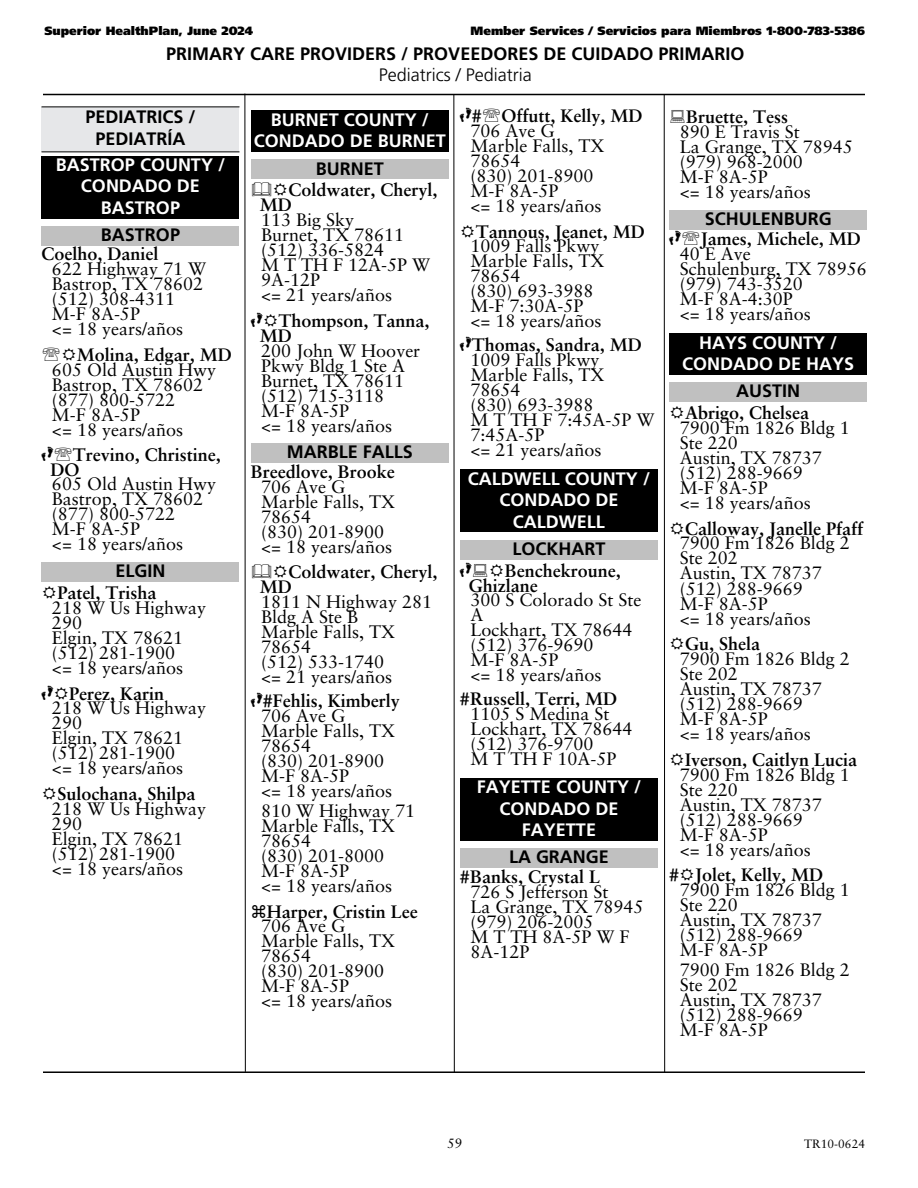
<style>
.page{position:relative;width:918px;height:1188px;background:#fff}
.page>*{position:absolute;margin:0;border:0;box-sizing:border-box;transform-origin:0 0}
.t1{font:18px/15px "Sabon LT Std";color:#000}
.t2{font:700 18px/15px "Sabon LT Std";color:#000}
.t3{font:700 18px/21.6px "Frutiger LT Std";color:#fff;text-align:center}
.t4{font:700 18px/21.6px "Frutiger LT Std";color:#000;text-align:center}
.t5{font:300 18px "Frutiger LT Std";color:#000}
.t6{font:700 18px "Feet";color:#000}
.t7{font:13.5px "Sabon LT Std";color:#000}
.t8{font:900 12px "Frutiger LT Std";color:#000}
.t9{font:12px "Sabon LT Std";color:#000}
.s1{font-family:"Feet"}
.s2{font-family:"Feet";font-weight:700}
.s3{font-weight:700}
</style>
<div class="page">
<div style="left:41px;top:107px;width:198px;height:45px;background:#e6e7e9"></div>
<hr style="left:41px;top:106px;width:198px;height:1px;background:#000">
<hr style="left:41px;top:151px;width:198px;height:1px;background:#000">
<div style="left:41px;top:156px;width:198px;height:62px;background:#000"></div>
<div style="left:41px;top:226px;width:198px;height:20px;background:#c0c0c0"></div>
<div style="left:41px;top:562px;width:198px;height:20px;background:#c0c0c0"></div>
<div style="left:251px;top:111px;width:198px;height:41px;background:#000"></div>
<div style="left:251px;top:160px;width:198px;height:19px;background:#c0c0c0"></div>
<div style="left:251px;top:444px;width:198px;height:19px;background:#c0c0c0"></div>
<div style="left:460px;top:469px;width:198px;height:63px;background:#000"></div>
<div style="left:460px;top:540px;width:198px;height:19px;background:#c0c0c0"></div>
<div style="left:460px;top:778px;width:198px;height:63px;background:#000"></div>
<div style="left:460px;top:849px;width:198px;height:19px;background:#c0c0c0"></div>
<div style="left:669px;top:210px;width:198px;height:19px;background:#c0c0c0"></div>
<div style="left:669px;top:334px;width:198px;height:41px;background:#000"></div>
<div style="left:669px;top:383px;width:198px;height:19px;background:#c0c0c0"></div>
<hr style="left:43px;top:94px;width:822px;height:1px;background:#000">
<hr style="left:43px;top:1071px;width:822px;height:2px;background:#000">
<svg style="left:244px;top:93px;width:2px;height:979px;background:#7e7e7e"></svg>
<svg style="left:453px;top:95px;width:2px;height:977px;background:#7e7e7e"></svg>
<svg style="left:663px;top:93px;width:36px;height:979px"></svg>
<p class="t8" style="left:44px;top:26px;width:210px">Superior HealthPlan, June 2024</p>
<p class="t8" style="left:471px;top:26px;width:396px">Member Services / Servicios para Miembros 1-800-783-5386</p>
<p class="t4" style="left:166px;top:45px;width:580px">PRIMARY CARE PROVIDERS / PROVEEDORES DE CUIDADO PRIMARIO</p>
<p class="t5" style="left:379px;top:68px;width:154px">Pediatrics / Pediatria</p>
<p class="t4" style="left:85px;top:108px;width:112px">PEDIATRICS /<br>PEDIATRÍA</p>
<p class="t3" style="left:56px;top:156px;width:171px">BASTROP COUNTY /<br>CONDADO DE<br>BASTROP</p>
<p class="t4" style="left:101px;top:226px;width:81px">BASTROP</p>
<p class="t2" style="left:41px;top:249px;width:119px">Coelho, Daniel</p>
<p class="t1" style="left:52px;top:263px;width:156px">622 Highway 71 W<br>Bastrop, TX 78602 (512) 308-4311<br>M-F 8A-5P<br>&lt;= 18 years/años</p>
<p class="t2" style="left:77px;top:349px;width:157px">Molina, Edgar, MD</p>
<p class="t1" style="left:52px;top:364px;width:166px">605 Old Austin Hwy<br>Bastrop, TX 78602 (877) 800-5722<br>M-F 8A-5P<br>&lt;= 18 years/años</p>
<p class="t2" style="left:50px;top:449px;width:172px;text-indent:-9px"><span class="s1">F</span> Trevino, Christine,<br>DO</p>
<p class="t1" style="left:52px;top:478px;width:166px">605 Old Austin Hwy<br>Bastrop, TX 78602 (877) 800-5722<br>M-F 8A-5P<br>&lt;= 18 years/años</p>
<p class="t4" style="left:115px;top:562px;width:52px">ELGIN</p>
<p class="t2" style="left:57px;top:587px;width:101px">Patel, Trisha</p>
<p class="t1" style="left:52px;top:602px;width:156px">218 W Us Highway<br>290<br>Elgin, TX 78621 (512) 281-1900<br>&lt;= 18 years/años</p>
<p class="t1" style="left:52px;top:688px;width:156px;text-indent:-10px"><span class="s2">F</span> <span class="s3">Perez, Karin<br></span>218 W Us Highway<br>290<br>Elgin, TX 78621 (512) 281-1900<br>&lt;= 18 years/años</p>
<p class="t2" style="left:57px;top:788px;width:140px">Sulochana, Shilpa</p>
<p class="t1" style="left:52px;top:803px;width:156px">218 W Us Highway<br>290<br>Elgin, TX 78621 (512) 281-1900<br>&lt;= 18 years/años</p>
<p class="t3" style="left:254px;top:111px;width:194px">BURNET COUNTY /<br>CONDADO DE BURNET</p>
<p class="t4" style="left:316px;top:159px;width:70px">BURNET</p>
<p class="t2" style="left:260px;top:184px;width:179px;text-indent:29px">Coldwater, Cheryl,<br>MD</p>
<p class="t1" style="left:261px;top:214px;width:171px">113 Big Sky<br>Burnet, TX 78611 (512) 336-5824<br>M T TH F 12A-5P W<br>9A-12P<br>&lt;= 21 years/años</p>
<p class="t2" style="left:260px;top:315px;width:171px;text-indent:-9px"><span class="s1">F</span> Thompson, Tanna,<br>MD</p>
<p class="t1" style="left:261px;top:345px;width:161px">200 John W Hoover<br>Pkwy Bldg 1 Ste A<br>Burnet, TX 78611 (512) 715-3118<br>M-F 8A-5P<br>&lt;= 18 years/años</p>
<p class="t4" style="left:287px;top:443px;width:127px">MARBLE FALLS</p>
<p class="t2" style="left:251px;top:466px;width:146px">Breedlove, Brooke</p>
<p class="t1" style="left:261px;top:481px;width:136px">706 Ave G<br>Marble Falls, TX<br>78654<br>(830) 201-8900 &lt;= 18 years/años</p>
<p class="t2" style="left:260px;top:566px;width:179px;text-indent:29px">Coldwater, Cheryl,<br>MD</p>
<p class="t1" style="left:261px;top:596px;width:173px">1811 N Highway 281<br>Bldg A Ste B<br>Marble Falls, TX<br>78654<br>(512) 533-1740<br>&lt;= 21 years/años</p>
<p class="t1" style="left:261px;top:695px;width:140px;text-indent:-10px"><span class="s2">F</span><span class="s3">#Fehlis, Kimberly<br></span>706 Ave G<br>Marble Falls, TX<br>78654<br>(830) 201-8900<br>M-F 8A-5P<br>&lt;= 18 years/años</p>
<p class="t1" style="left:261px;top:805px;width:156px">810 W Highway 71<br>Marble Falls, TX<br>78654<br>(830) 201-8000<br>M-F 8A-5P<br>&lt;= 18 years/años</p>
<p class="t2" style="left:267px;top:906px;width:153px">Harper, Cristin Lee</p>
<p class="t1" style="left:261px;top:920px;width:136px">706 Ave G<br>Marble Falls, TX<br>78654<br>(830) 201-8900<br>M-F 8A-5P<br>&lt;= 18 years/años</p>
<p class="t1" style="left:470px;top:110px;width:173px;text-indent:-10px"><span class="s2">F</span><span class="s3"># Offutt, Kelly, MD<br></span>706 Ave G<br>Marble Falls, TX<br>78654<br>(830) 201-8900<br>M-F 8A-5P<br>&lt;= 18 years/años</p>
<p class="t2" style="left:476px;top:226px;width:171px">Tannous, Jeanet, MD</p>
<p class="t1" style="left:470px;top:240px;width:136px">1009 Falls Pkwy<br>Marble Falls, TX<br>78654<br>(830) 693-3988<br>M-F 7:30A-5P &lt;= 18 years/años</p>
<p class="t1" style="left:470px;top:339px;width:186px;text-indent:-10px"><span class="s2">F</span><span class="s3">Thomas, Sandra, MD<br></span>1009 Falls Pkwy<br>Marble Falls, TX<br>78654<br>(830) 693-3988<br>M T TH F 7:45A-5P W<br>7:45A-5P<br>&lt;= 21 years/años</p>
<p class="t3" style="left:468px;top:470px;width:184px">CALDWELL COUNTY /<br>CONDADO DE<br>CALDWELL</p>
<p class="t4" style="left:512px;top:540px;width:95px">LOCKHART</p>
<p class="t6" style="left:460px;top:560px;width:13px">F</p>
<p class="t2" style="left:469px;top:565px;width:153px;text-indent:36px">Benchekroune,<br>Ghizlane</p>
<p class="t1" style="left:470px;top:594px;width:173px">300 S Colorado St Ste<br>A<br>Lockhart, TX 78644 (512) 376-9690<br>M-F 8A-5P<br>&lt;= 18 years/años</p>
<p class="t2" style="left:460px;top:693px;width:159px">#Russell, Terri, MD</p>
<p class="t1" style="left:470px;top:708px;width:164px">1105 S Medina St<br>Lockhart, TX 78644 (512) 376-9700<br>M T TH F 10A-5P</p>
<p class="t3" style="left:477px;top:778px;width:166px">FAYETTE COUNTY /<br>CONDADO DE<br>FAYETTE</p>
<p class="t4" style="left:509px;top:848px;width:101px">LA GRANGE</p>
<p class="t2" style="left:460px;top:871px;width:142px">#Banks, Crystal L</p>
<p class="t1" style="left:470px;top:886px;width:175px">726 S Jefferson St<br>La Grange, TX 78945 (979) 206-2005<br>M T TH 8A-5P W F<br>8A-12P</p>
<p class="t2" style="left:686px;top:111px;width:103px">Bruette, Tess</p>
<p class="t1" style="left:680px;top:126px;width:175px">890 E Travis St<br>La Grange, TX 78945 (979) 968-2000<br>M-F 8A-5P<br>&lt;= 18 years/años</p>
<p class="t4" style="left:705px;top:210px;width:128px">SCHULENBURG</p>
<p class="t1" style="left:680px;top:233px;width:189px;text-indent:-10px"><span class="s2">F</span> <span class="s3">James, Michele, MD<br></span>40 E Ave<br>Schulenburg, TX 78956 (979) 743-3520<br>M-F 8A-4:30P<br>&lt;= 18 years/años</p>
<p class="t3" style="left:682px;top:334px;width:174px">HAYS COUNTY /<br>CONDADO DE HAYS</p>
<p class="t4" style="left:736px;top:382px;width:66px">AUSTIN</p>
<p class="t2" style="left:685px;top:407px;width:126px">Abrigo, Chelsea</p>
<p class="t1" style="left:680px;top:422px;width:172px">7900 Fm 1826 Bldg 1<br>Ste 220<br>Austin, TX 78737 (512) 288-9669<br>M-F 8A-5P<br>&lt;= 18 years/años</p>
<p class="t2" style="left:685px;top:523px;width:180px">Calloway, Janelle Pfaff</p>
<p class="t1" style="left:680px;top:538px;width:172px">7900 Fm 1826 Bldg 2<br>Ste 202<br>Austin, TX 78737 (512) 288-9669<br>M-F 8A-5P<br>&lt;= 18 years/años</p>
<p class="t2" style="left:685px;top:638px;width:77px">Gu, Shela</p>
<p class="t1" style="left:680px;top:653px;width:172px">7900 Fm 1826 Bldg 2<br>Ste 202<br>Austin, TX 78737 (512) 288-9669<br>M-F 8A-5P<br>&lt;= 18 years/años</p>
<p class="t2" style="left:685px;top:754px;width:174px">Iverson, Caitlyn Lucia</p>
<p class="t1" style="left:680px;top:769px;width:172px">7900 Fm 1826 Bldg 1<br>Ste 220<br>Austin, TX 78737 (512) 288-9669<br>M-F 8A-5P<br>&lt;= 18 years/años</p>
<p class="t2" style="left:669px;top:869px;width:155px"># Jolet, Kelly, MD</p>
<p class="t1" style="left:680px;top:884px;width:172px">7900 Fm 1826 Bldg 1<br>Ste 220<br>Austin, TX 78737 (512) 288-9669<br>M-F 8A-5P</p>
<p class="t1" style="left:680px;top:964px;width:172px">7900 Fm 1826 Bldg 2<br>Ste 202<br>Austin, TX 78737 (512) 288-9669<br>M-F 8A-5P</p>
<p class="t7" style="left:447px;top:1138px;width:17px">59</p>
<p class="t9" style="left:804px;top:1139px;width:62px">TR10-0624</p>
</div>
